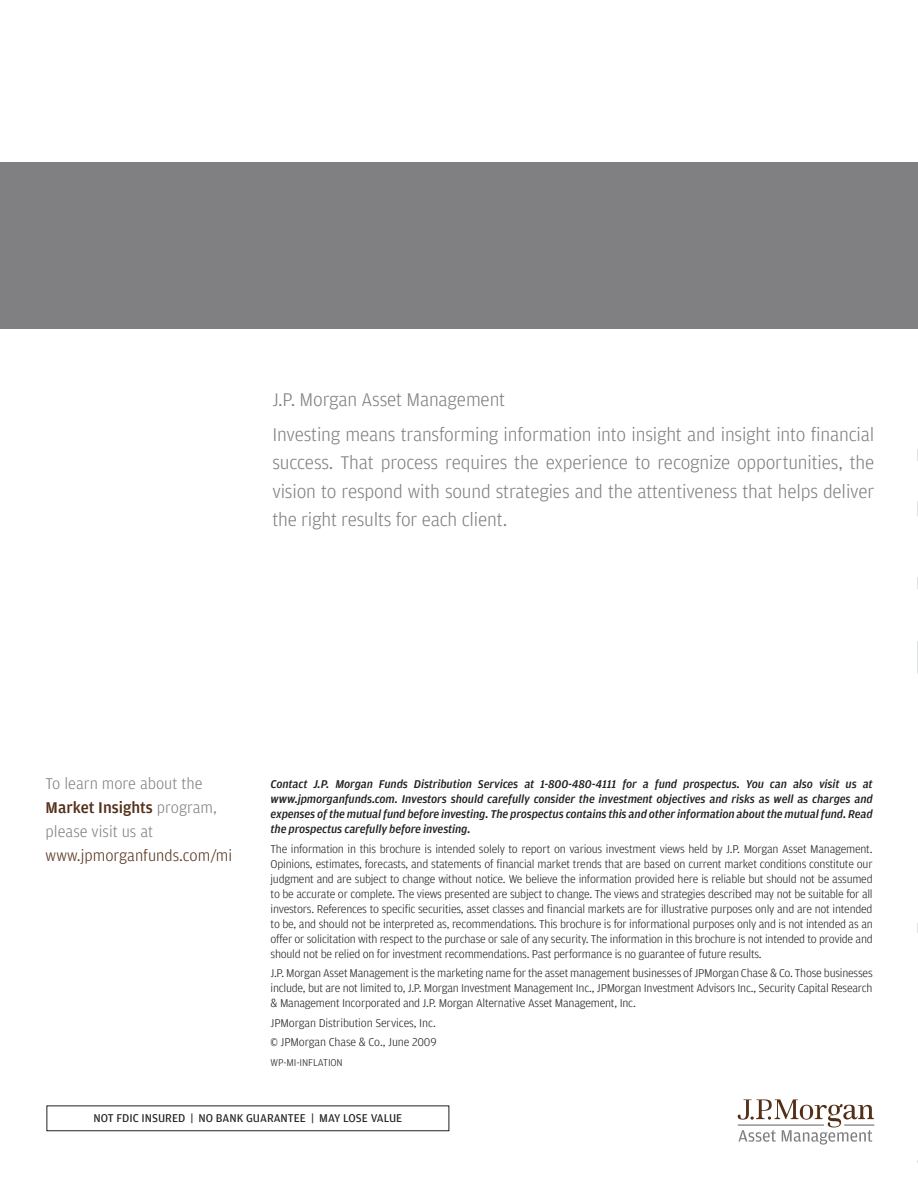
<style>
.page{position:relative;width:918px;height:1188px;background:#fff}
.page>*{position:absolute;margin:0;border:0;box-sizing:border-box;transform-origin:0 0}
.body{font:300 19.5px/28.5px "Amplitude";letter-spacing:-.01em;color:#808083;text-align:justify}
.body-2{font:300 16.5px/24px "Amplitude";color:#808083}
.body-3{font:300 12px/15px "Amplitude";letter-spacing:-.02em;color:#231f20;text-align:justify}
.body-4{font:italic 500 12px/15px "Amplitude";letter-spacing:-.01em;color:#231f20;text-align:justify}
.t1{font:12px "Amplitude";color:#231f20}
.body-5{font:300 10.5px "Amplitude";letter-spacing:-.01em;color:#231f20}
.s1{font-weight:500;color:#532f18}
.s2{color:#532f18}
</style>
<div class="page">
<svg style="left:738px;top:449px;width:180px;height:714px"></svg>
<div style="left:0;top:163px;width:918px;height:166px;background:#808083"></div>
<div style="left:46px;top:1106px;width:403px;height:25px;border:1px solid #231f20"></div>
<p class="body" style="left:272px;top:384px;width:234px">J.P. Morgan Asset Management</p>
<p class="body" style="left:272px;top:420px;width:604px">Investing means transforming information into insight and insight into financial success. That process requires the experience to recognize opportunities, the vision to respond with sound strategies and the attentiveness that helps deliver the right results for each client.</p>
<p class="body-2" style="left:46px;top:771px;width:188px">To learn more about the<br><span class="s1">Market Insights</span> program, please visit us at <span class="s2">www.jpmorganfunds.com/mi</span></p>
<p class="body-4" style="left:271px;top:777px;width:604px">Contact J.P. Morgan Funds Distribution Services at 1-800-480-4111 for a fund prospectus. You can also visit us at www.jpmorganfunds.com. Investors should carefully consider the investment objectives and risks as well as charges and expenses of the mutual fund before investing. The prospectus contains this and other information about the mutual fund. Read the prospectus carefully before investing.</p>
<p class="body-3" style="left:271px;top:841px;width:604px">The information in this brochure is intended solely to report on various investment views held by J.P. Morgan Asset Management.<br>Opinions, estimates, forecasts, and statements of financial market trends that are based on current market conditions constitute our judgment and are subject to change without notice. We believe the information provided here is reliable but should not be assumed to be accurate or complete. The views presented are subject to change. The views and strategies described may not be suitable for all investors. References to specific securities, asset classes and financial markets are for illustrative purposes only and are not intended to be, and should not be interpreted as, recommendations. This brochure is for informational purposes only and is not intended as an offer or solicitation with respect to the purchase or sale of any security. The information in this brochure is not intended to provide and should not be relied on for investment recommendations. Past performance is no guarantee of future results.</p>
<p class="body-3" style="left:271px;top:966px;width:604px">J.P. Morgan Asset Management is the marketing name for the asset management businesses of JPMorgan Chase &amp; Co. Those businesses include, but are not limited to, J.P. Morgan Investment Management Inc., JPMorgan Investment Advisors Inc., Security Capital Research &amp; Management Incorporated and J.P. Morgan Alternative Asset Management, Inc.</p>
<p class="body-3" style="left:271px;top:1015px;width:167px">JPMorgan Distribution Services, Inc.</p>
<p class="body-3" style="left:271px;top:1035px;width:168px">© JPMorgan Chase &amp; Co., June 2009</p>
<p class="body-5" style="left:271px;top:1056px;width:74px">WP-MI-INFLATION</p>
<p class="t1" style="left:93px;top:1111px;width:310px">NOT FDIC INSURED | NO BANK GUARANTEE | MAY LOSE VALUE</p>
</div>
